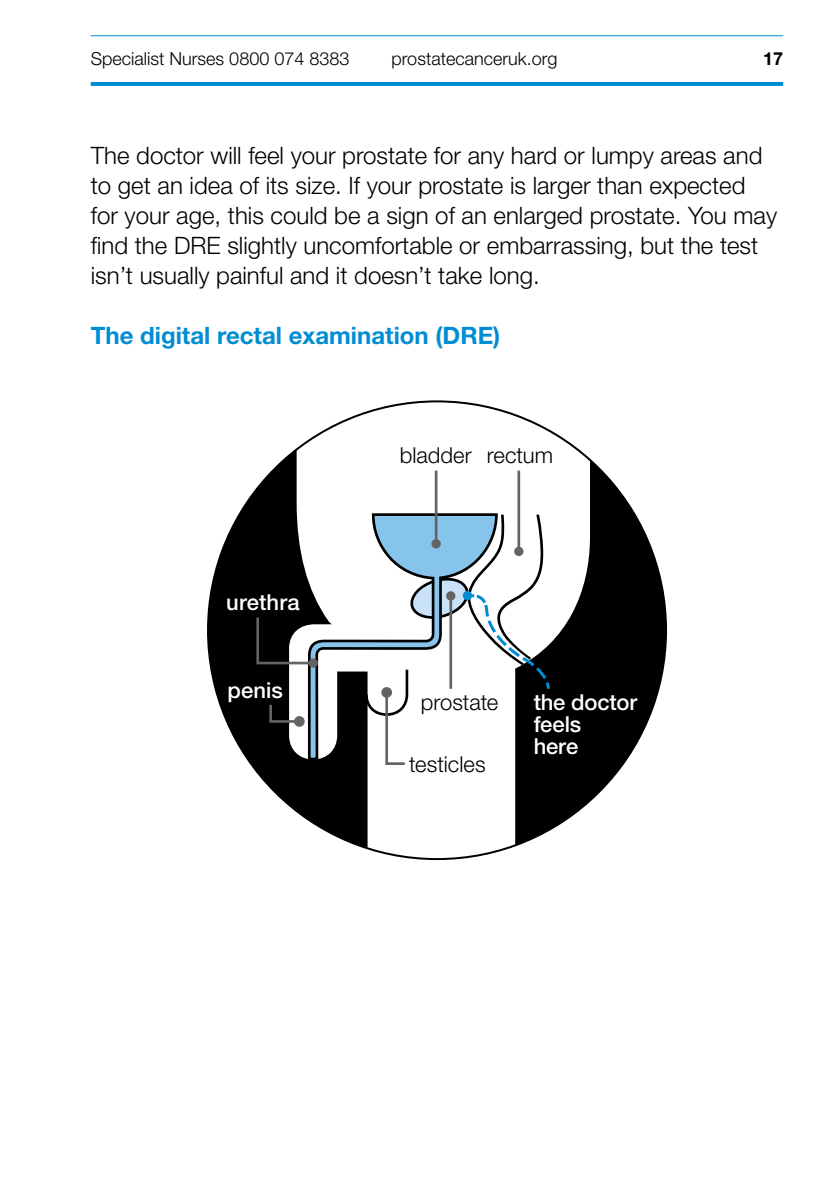
<style>
.page{position:relative;width:840px;height:1191px;background:#fff}
.page>*{position:absolute;margin:0;border:0;box-sizing:border-box;transform-origin:0 0}
.t1{font:300 24px/30px "Helvetica Neue LT Std";color:#000}
.t2{font:700 24px "Helvetica Neue LT Std";color:#008dd4}
.t3{font:500 22px/22px "Helvetica Neue LT Std";color:#fff}
.t4{font:300 22px "Helvetica Neue LT Std";color:#000}
.t5{font:300 18px "Helvetica Neue LT Std";color:#000}
.t6{font:700 18px "Helvetica Neue LT Std";color:#000}
</style>
<div class="page">
<hr style="left:91px;top:82px;width:691px;height:4px;background:#008dd4">
<hr style="left:91px;top:35px;width:691px;height:1px;background:#008dd4">
<div style="left:208px;top:401px;width:457px;height:458px;background:#000;border-radius:229px"></div>
<svg style="left:289px;top:401px;width:300px;height:458px;fill:#fff"></svg>
<svg style="left:306px;top:512px;width:193px;height:250px"></svg>
<hr style="left:434px;top:470px;width:3px;height:74px;background:#646363">
<hr style="left:517px;top:470px;width:3px;height:82px;background:#646363">
<svg style="left:256px;top:615px;width:59px;height:50px"></svg>
<div style="left:308px;top:658px;width:10px;height:9px;background:#646363;border-radius:50%"></div>
<svg style="left:269px;top:702px;width:33px;height:22px"></svg>
<div style="left:294px;top:716px;width:10px;height:11px;background:#646363;border-radius:50%"></div>
<svg style="left:363px;top:514px;width:188px;height:252px;background:#c2cbd2"></svg>
<div style="left:381px;top:687px;width:11px;height:11px;background:#646363;border-radius:50%"></div>
<p class="t5" style="left:91px;top:48px;width:260px">Specialist Nurses 0800 074 8383</p>
<p class="t5" style="left:391px;top:48px;width:167px">prostatecanceruk.org</p>
<p class="t6" style="left:762px;top:47px;width:22px">17</p>
<p class="t1" style="left:91px;top:140px;width:687px">The doctor will feel your prostate for any hard or lumpy areas and to get an idea of its size. If your prostate is larger than expected for your age, this could be a sign of an enlarged prostate. You may find the DRE slightly uncomfortable or embarrassing, but the test isn’t usually painful and it doesn’t take long.</p>
<p class="t2" style="left:91px;top:321px;width:411px">The digital rectal examination (DRE)</p>
<p class="t3" style="left:226px;top:591px;width:75px">urethra</p>
<p class="t3" style="left:227px;top:678px;width:57px">penis</p>
<p class="t4" style="left:399px;top:442px;width:155px">bladder rectum</p>
<p class="t4" style="left:420px;top:689px;width:79px">prostate</p>
<p class="t4" style="left:409px;top:750px;width:78px">testicles</p>
<p class="t3" style="left:533px;top:691px;width:105px">the doctor feels<br>here</p>
</div>
